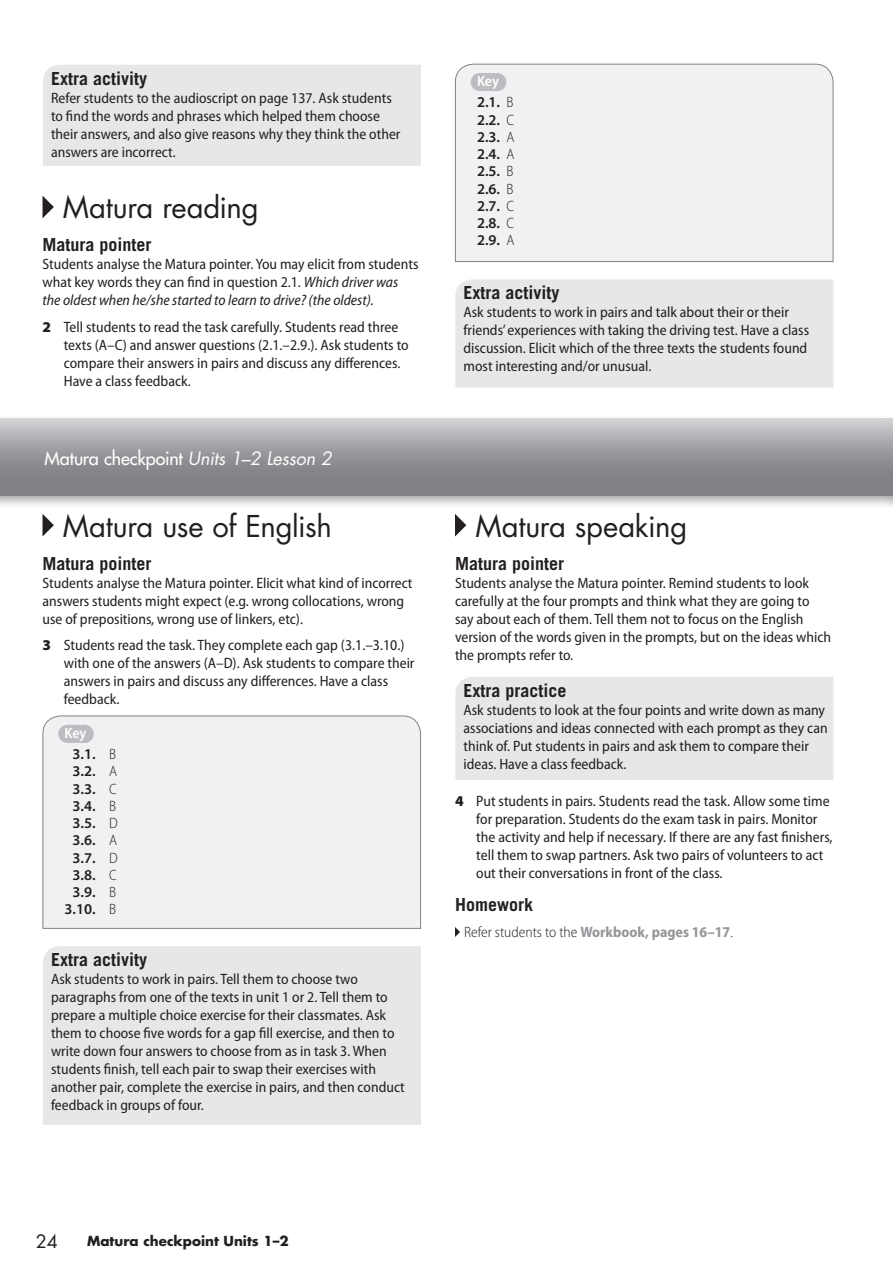
<style>
.page{position:relative;width:893px;height:1263px;background:#fff}
.page>*{position:absolute;margin:0;border:0;box-sizing:border-box;transform-origin:0 0}
.t1{font:29.25px "Futura Std";letter-spacing:-.01em;color:#231f20}
.t2{font:700 18px "Trade Gothic LT Std";color:#231f20}
.t3{font:500 18px "Futura Std";letter-spacing:-.01em;color:#fff}
.t4{font:18px "Futura Std";color:#231f20}
.t5{font:semi-condensed 15px/18px "Myriad Pro";color:#231f20}
.t6{font:600 15px/17.2px "Myriad Pro";color:#231f20}
.t7{font:300 semi-condensed 15px "Myriad Pro";color:#231f20}
.t8{font:700 13.5px "Futura Std";color:#231f20}
.s1{font-style:italic}
.s2{font-weight:900;font-stretch:normal}
.s3{font-weight:400;font-style:italic}
.s4{font-stretch:semi-condensed;color:#fff}
.s5{font-weight:300;font-stretch:semi-condensed}
.s6{font-weight:700;color:#939598}
</style>
<div class="page">
<div style="left:43px;top:65px;width:378px;height:101px;background:#e6e7e9"></div>
<svg style="left:43px;top:196px;width:11px;height:22px"></svg>
<div style="left:455px;top:63px;width:379px;height:199px;background:#f0f1f2"></div>
<div style="left:455px;top:279px;width:378px;height:109px;background:#e6e7e9"></div>
<svg style="left:43px;top:514px;width:11px;height:22px"></svg>
<div style="left:42px;top:715px;width:379px;height:214px;background:#f0f1f2"></div>
<div style="left:43px;top:946px;width:378px;height:179px;background:#e6e7e9"></div>
<svg style="left:455px;top:514px;width:11px;height:22px"></svg>
<div style="left:455px;top:677px;width:378px;height:103px;background:#e6e7e9"></div>
<svg style="left:455px;top:927px;width:5px;height:10px"></svg>
<div style="left:0;top:415px;width:893px;height:94px;background:#231f20;opacity:.4"></div>
<div style="left:0;top:419px;width:893px;height:76px;background:linear-gradient(to bottom,#c5c6c9,#717376)"></div>
<p class="t2" style="left:51px;top:68px;width:97px">Extra activity</p>
<p class="t5" style="left:51px;top:89px;width:351px">Refer students to the audioscript on page 137. Ask students to find the words and phrases which helped them choose their answers, and also give reasons why they think the other answers are incorrect.</p>
<h1 class="t1" style="left:63px;top:189px;width:197px">Matura reading</h1>
<p class="t2" style="left:43px;top:234px;width:111px">Matura pointer</p>
<p class="t5" style="left:43px;top:255px;width:377px">Students analyse the Matura pointer. You may elicit from students what key words they can find in question 2.1. <span class="s1">Which driver was the oldest when he/she started to learn to drive? (the oldest).</span></p>
<p class="t5" style="left:64px;top:318px;width:346px;text-indent:-21px"><span class="s2">2</span> Tell students to read the task carefully. Students read three texts (A–C) and answer questions (2.1.–2.9.). Ask students to compare their answers in pairs and discuss any differences.<br>Have a class feedback.</p>
<p class="t3" style="left:45px;top:447px;width:289px">Matura checkpoint <span class="s3">Units 1–2 Lesson 2</span></p>
<h1 class="t1" style="left:63px;top:507px;width:270px">Matura use of English</h1>
<p class="t2" style="left:43px;top:552px;width:111px">Matura pointer</p>
<p class="t5" style="left:43px;top:573px;width:372px">Students analyse the Matura pointer. Elicit what kind of incorrect answers students might expect (e.g. wrong collocations, wrong use of prepositions, wrong use of linkers, etc).</p>
<p class="t5" style="left:64px;top:636px;width:352px;text-indent:-21px"><span class="s2">3</span> Students read the task. They complete each gap (3.1.–3.10.) with one of the answers (A–D). Ask students to compare their answers in pairs and discuss any differences. Have a class feedback.</p>
<p class="t6" style="left:73px;top:721px;width:45px;line-height:21.5px;text-indent:-8px"><span class="s4">Key<br></span>3.1. <span class="s5">B</span></p>
<p class="t6" style="left:65px;top:762px;width:55px;text-align:center">3.2. <span class="s5">A<br></span>3.3. <span class="s5">C<br></span>3.4. <span class="s5">B<br></span>3.5. <span class="s5">D<br></span>3.6. <span class="s5">A<br></span>3.7. <span class="s5">D<br></span>3.8. <span class="s5">C<br></span>3.9. <span class="s5">B<br></span>3.10. <span class="s5">B</span></p>
<p class="t2" style="left:51px;top:948px;width:97px">Extra activity</p>
<p class="t5" style="left:51px;top:970px;width:355px">Ask students to work in pairs. Tell them to choose two paragraphs from one of the texts in unit 1 or 2. Tell them to prepare a multiple choice exercise for their classmates. Ask them to choose five words for a gap fill exercise, and then to write down four answers to choose from as in task 3. When students finish, tell each pair to swap their exercises with another pair, complete the exercise in pairs, and then conduct feedback in groups of four.</p>
<p class="t6" style="left:477px;top:70px;width:38px;line-height:21.5px"><span class="s4">Key<br></span>2.1. <span class="s5">B</span></p>
<p class="t6" style="left:477px;top:110px;width:39px;text-align:justify">2.2. <span class="s5">C </span>2.3. <span class="s5">A </span>2.4. <span class="s5">A </span>2.5. <span class="s5">B </span>2.6. <span class="s5">B </span>2.7. <span class="s5">C </span>2.8. <span class="s5">C </span>2.9. <span class="s5">A</span></p>
<p class="t2" style="left:463px;top:282px;width:97px">Extra activity</p>
<p class="t5" style="left:463px;top:303px;width:347px">Ask students to work in pairs and talk about their or their friends’ experiences with taking the driving test. Have a class discussion. Elicit which of the three texts the students found most interesting and/or unusual.</p>
<h1 class="t1" style="left:475px;top:507px;width:213px">Matura speaking</h1>
<p class="t2" style="left:455px;top:552px;width:111px">Matura pointer</p>
<p class="t5" style="left:455px;top:573px;width:378px">Students analyse the Matura pointer. Remind students to look carefully at the four prompts and think what they are going to say about each of them. Tell them not to focus on the English version of the words given in the prompts, but on the ideas which the prompts refer to.</p>
<p class="t2" style="left:463px;top:679px;width:104px">Extra practice</p>
<p class="t5" style="left:463px;top:701px;width:366px">Ask students to look at the four points and write down as many associations and ideas connected with each prompt as they can think of. Put students in pairs and ask them to compare their ideas. Have a class feedback.</p>
<p class="t5" style="left:476px;top:792px;width:358px;text-indent:-21px"><span class="s2">4</span> Put students in pairs. Students read the task. Allow some time for preparation. Students do the exam task in pairs. Monitor the activity and help if necessary. If there are any fast finishers, tell them to swap partners. Ask two pairs of volunteers to act out their conversations in front of the class.</p>
<p class="t2" style="left:455px;top:894px;width:79px">Homework</p>
<p class="t7" style="left:464px;top:923px;width:270px">Refer students to the <span class="s6">Workbook, pages 16–17</span>.</p>
<p class="t4" style="left:36px;top:1230px;width:24px">24</p>
<p class="t8" style="left:87px;top:1232px;width:203px">Matura checkpoint Units 1–2</p>
</div>
